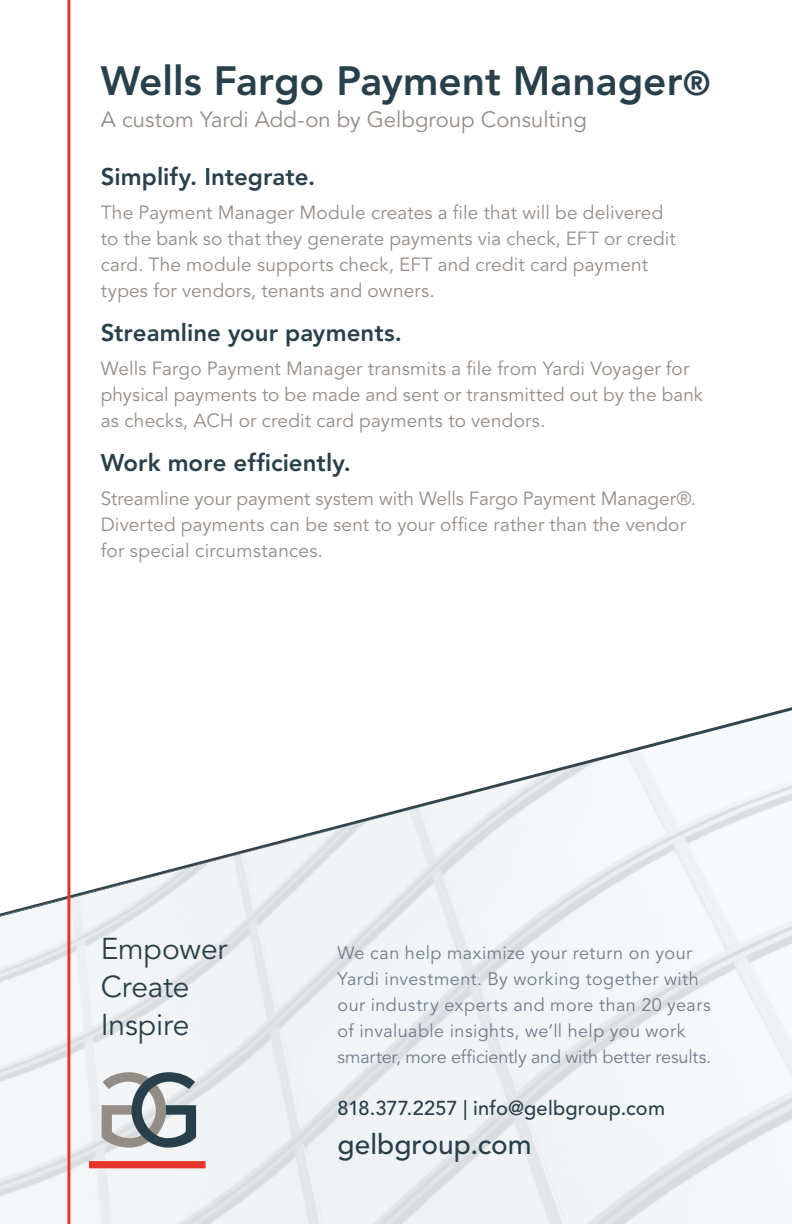
<style>
.page{position:relative;width:792px;height:1224px;background:#fff}
.page>*{position:absolute;margin:0;border:0;box-sizing:border-box;transform-origin:0 0}
.t1{font:800 40.6px "Avenir LT Std";color:#28404b}
.t2{font:30px/38px "Avenir LT Std";letter-spacing:-.01em;color:#28404b}
.t3{font:500 28px "Avenir LT Std";color:#28404b}
.t4{font:800 24px "Avenir LT Std";color:#28404b}
.t5{font:22px "Avenir LT Std";color:#948c86}
.t6{font:500 20px "Avenir LT Std";letter-spacing:.01em;color:#28404b}
.t7{font:19px/26px "Avenir LT Std";letter-spacing:.005em;color:#948c86}
.t8{font:18px/26px "Avenir LT Std";letter-spacing:.025em;color:#717c8c}
.s1{font-size:34px}
</style>
<div class="page">
<svg style="left:70px;top:707px;width:722px;height:209px"></svg>
<img style="left:0;top:757px;width:613px;height:160px">
<hr style="left:67px;top:0;width:3px;height:1224px;background:#e8342c">
<div style="left:89px;top:1161px;width:117px;height:7px;background:#e9342c"></div>
<svg style="left:102px;top:1072px;width:94px;height:76px"></svg>
<h1 class="t1" style="left:101px;top:57px;width:611px">Wells Fargo Payment Manager<span class="s1">®</span></h1>
<p class="t5" style="left:101px;top:106px;width:488px">A custom Yardi Add-on by Gelbgroup Consulting</p>
<p class="t4" style="left:101px;top:162px;width:216px">Simplify. Integrate.</p>
<p class="t7" style="left:101px;top:200px;width:576px">The Payment Manager Module creates a file that will be delivered to the bank so that they generate payments via check, EFT or credit card. The module supports check, EFT and credit card payment types for vendors, tenants and owners.</p>
<p class="t4" style="left:101px;top:318px;width:303px">Streamline your payments.</p>
<p class="t7" style="left:101px;top:356px;width:604px">Wells Fargo Payment Manager transmits a file from Yardi Voyager for physical payments to be made and sent or transmitted out by the bank as checks, ACH or credit card payments to vendors.</p>
<p class="t4" style="left:101px;top:448px;width:252px">Work more efficiently.</p>
<p class="t7" style="left:101px;top:486px;width:597px">Streamline your payment system with Wells Fargo Payment Manager®.<br>Diverted payments can be sent to your office rather than the vendor for special circumstances.</p>
<h2 class="t2" style="left:101px;top:930px;width:128px">Empower<br>Create<br>Inspire</h2>
<p class="t8" style="left:338px;top:940px;width:375px">We can help maximize your return on your Yardi investment. By working together with our industry experts and more than 20 years of invaluable insights, we’ll help you work smarter, more efficiently and with better results.</p>
<p class="t6" style="left:338px;top:1096px;width:329px">818.377.2257 | info@gelbgroup.com</p>
<h3 class="t3" style="left:338px;top:1128px;width:196px">gelbgroup.com</h3>
</div>
